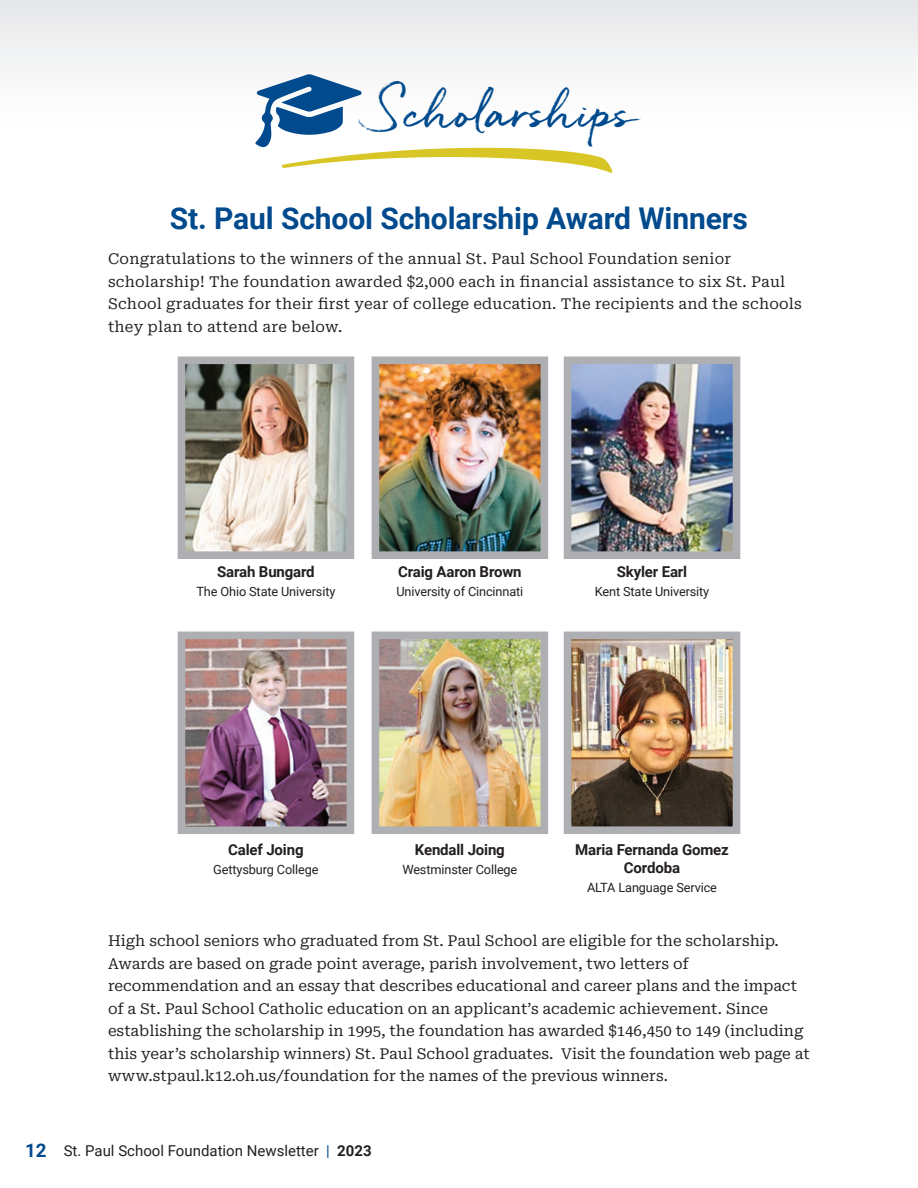
<style>
.page{position:relative;width:918px;height:1188px;background:#fff}
.page>*{position:absolute;margin:0;border:0;box-sizing:border-box;transform-origin:0 0}
.t1{font:45px "Quickbrush";color:#004a8d}
.t2{font:700 30px "Roboto";letter-spacing:-.005em;color:#004a8d}
.t3{font:15px/22.5px "Roboto Serif";color:#231f20}
.t4{font:700 15px/18px "Roboto";letter-spacing:-.01em;color:#231f20;text-align:center}
.t5{font:15px "Roboto";color:#231f20}
.t6{font:12.75px "Roboto";letter-spacing:-.01em;color:#231f20}
.s1{font-weight:700;font-size:18.75px;color:#004a8d}
.s2{color:#004a8d}
.s3{font-weight:700}
</style>
<div class="page">
<div style="left:0;top:0;width:918px;height:129px;background:linear-gradient(to right,#f1f1f2,#f2f2f3)"></div>
<svg style="left:255px;top:74px;width:359px;height:99px"></svg>
<img style="left:177px;top:356px;width:178px;height:203px">
<img style="left:371px;top:356px;width:178px;height:203px">
<img style="left:563px;top:356px;width:178px;height:203px">
<img style="left:177px;top:631px;width:178px;height:203px">
<img style="left:371px;top:631px;width:178px;height:203px">
<img style="left:563px;top:631px;width:178px;height:203px">
<h1 class="t1" style="left:365px;top:84px;width:273px">Scholarships</h1>
<h2 class="t2" style="left:170px;top:198px;width:580px">St. Paul School Scholarship Award Winners</h2>
<p class="t3" style="left:108px;top:247px;width:695px">Congratulations to the winners of the annual St. Paul School Foundation senior scholarship! The foundation awarded $2,000 each in financial assistance to six St. Paul School graduates for their first year of college education. The recipients and the schools they plan to attend are below.</p>
<p class="t4" style="left:217px;top:562px;width:99px">Sarah Bungard</p>
<p class="t6" style="left:196px;top:582px;width:141px">The Ohio State University</p>
<p class="t4" style="left:398px;top:562px;width:125px">Craig Aaron Brown</p>
<p class="t6" style="left:396px;top:582px;width:129px">University of Cincinnati</p>
<p class="t4" style="left:617px;top:562px;width:72px">Skyler Earl</p>
<p class="t6" style="left:595px;top:582px;width:116px">Kent State University</p>
<p class="t4" style="left:228px;top:840px;width:77px">Calef Joing</p>
<p class="t6" style="left:213px;top:860px;width:107px">Gettysburg College</p>
<p class="t4" style="left:415px;top:840px;width:92px">Kendall Joing</p>
<p class="t6" style="left:402px;top:860px;width:117px">Westminster College</p>
<p class="t4" style="left:575px;top:840px;width:155px">Maria Fernanda Gomez<br>Cordoba</p>
<p class="t6" style="left:587px;top:878px;width:131px">ALTA Language Service</p>
<p class="t3" style="left:108px;top:929px;width:703px">High school seniors who graduated from St. Paul School are eligible for the scholarship.<br>Awards are based on grade point average, parish involvement, two letters of recommendation and an essay that describes educational and career plans and the impact of a St. Paul School Catholic education on an applicant’s academic achievement. Since establishing the scholarship in 1995, the foundation has awarded $146,450 to 149 (including this year’s scholarship winners) St. Paul School graduates. Visit the foundation web page at www.stpaul.k12.oh.us/foundation for the names of the previous winners.</p>
<p class="t5" style="left:25px;top:1140px;width:348px"><span class="s1">12</span> St. Paul School Foundation Newsletter <span class="s2">|</span> <span class="s3">2023</span></p>
</div>
